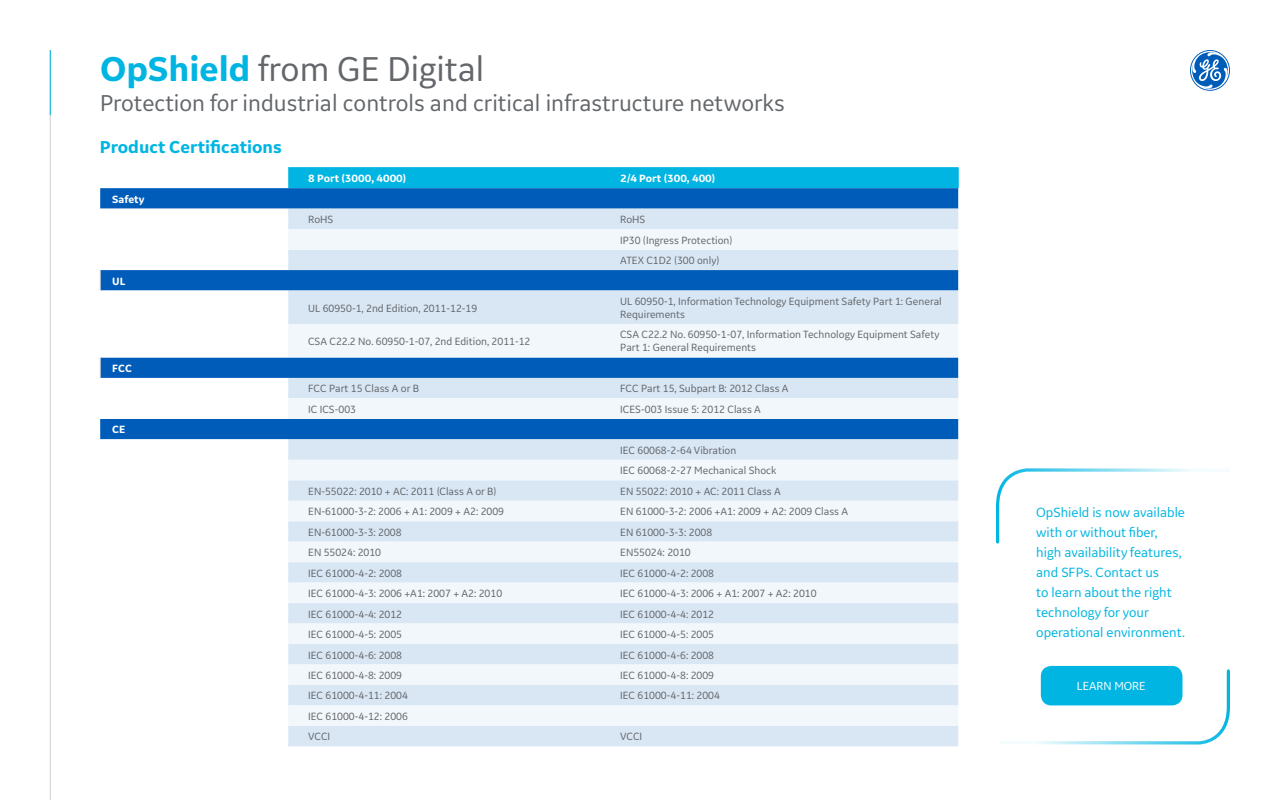
<style>
.page{position:relative;width:1280px;height:800px;background:#fff}
.page>*{position:absolute;margin:0;border:0;box-sizing:border-box;transform-origin:0 0}
.t1{font:36px "GE Inspira Sans";color:#63666a}
.t2{font:24px "GE Inspira Sans";color:#63666a}
.t3{font:700 18px "GE Inspira Sans";color:#00b5e2}
.t4{font:14px/20px "GE Inspira Sans";color:#00b5e2}
.t5{font:12.2px "GE Inspira Sans";color:#fff}
.t6{font:11px/20.5px "GE Inspira Sans";color:#63666a}
.t7{font:700 11px "GE Inspira Sans";color:#fff}
.s1{font-weight:700;color:#00b5e2}
</style>
<div class="page">
<hr style="left:50px;top:50px;width:1px;height:750px;background:#cdcdcd">
<hr style="left:50px;top:50px;width:1px;height:65px;background:#00b5e2">
<svg style="left:1190px;top:50px;width:40px;height:41px"></svg>
<svg style="left:100px;top:188px;width:858px;height:21px;background:#0861bb"></svg>
<svg style="left:100px;top:270px;width:188px;height:170px"></svg>
<div style="left:288px;top:209px;width:670px;height:537px;background:#d9e7f5"></div>
<svg style="left:288px;top:229px;width:670px;height:497px"></svg>
<hr style="left:288px;top:167px;width:320px;height:1px;background:#00b5e2">
<hr style="left:608px;top:167px;width:350px;height:1px;background:#00b5e2">
<div style="left:288px;top:168px;width:671px;height:20px;background:#00b5e2"></div>
<svg style="left:100px;top:270px;width:1px;height:21px"></svg>
<svg style="left:100px;top:357px;width:1px;height:21px"></svg>
<svg style="left:996px;top:468px;width:234px;height:76px"></svg>
<svg style="left:1000px;top:668px;width:230px;height:77px"></svg>
<div style="left:1041px;top:666px;width:142px;height:39px;background:#00b5e2;border-radius:10px"></div>
<h1 class="t1" style="left:100px;top:46px;width:386px"><span class="s1">OpShield</span> from GE Digital</h1>
<h2 class="t2" style="left:100px;top:88px;width:686px">Protection for industrial controls and critical infrastructure networks</h2>
<h3 class="t3" style="left:100px;top:136px;width:183px">Product Certifications</h3>
<p class="t7" style="left:308px;top:172px;width:100px">8 Port (3000, 4000)</p>
<p class="t7" style="left:620px;top:172px;width:97px">2/4 Port (300, 400)</p>
<p class="t7" style="left:112px;top:192px;width:34px">Safety</p>
<p class="t6" style="left:308px;top:209px;width:27px">RoHS</p>
<p class="t6" style="left:620px;top:209px;width:114px">RoHS<br>IP30 (Ingress Protection)<br>ATEX C1D2 (300 only)</p>
<p class="t7" style="left:112px;top:274px;width:15px">UL</p>
<p class="t6" style="left:308px;top:297px;width:171px">UL 60950-1, 2nd Edition, 2011-12-19</p>
<p class="t6" style="left:620px;top:295px;width:323px;line-height:13px">UL 60950-1, Information Technology Equipment Safety Part 1: General<br>Requirements</p>
<p class="t6" style="left:308px;top:331px;width:224px">CSA C22.2 No. 60950-1-07, 2nd Edition, 2011-12</p>
<p class="t6" style="left:620px;top:328px;width:321px;line-height:13px">CSA C22.2 No. 60950-1-07, Information Technology Equipment Safety<br>Part 1: General Requirements</p>
<p class="t7" style="left:112px;top:361px;width:21px">FCC</p>
<p class="t6" style="left:308px;top:378px;width:112px">FCC Part 15 Class A or B</p>
<p class="t6" style="left:620px;top:378px;width:170px">FCC Part 15, Subpart B: 2012 Class A</p>
<p class="t6" style="left:308px;top:399px;width:49px">IC ICS-003</p>
<p class="t6" style="left:620px;top:399px;width:142px">ICES-003 Issue 5: 2012 Class A</p>
<p class="t7" style="left:112px;top:423px;width:15px">CE</p>
<p class="t6" style="left:620px;top:440px;width:158px">IEC 60068-2-64 Vibration<br>IEC 60068-2-27 Mechanical Shock</p>
<p class="t6" style="left:308px;top:481px;width:190px">EN-55022: 2010 + AC: 2011 (Class A or B)</p>
<p class="t6" style="left:620px;top:481px;width:162px">EN 55022: 2010 + AC: 2011 Class A</p>
<p class="t6" style="left:308px;top:501px;width:197px">EN-61000-3-2: 2006 + A1: 2009 + A2: 2009</p>
<p class="t6" style="left:620px;top:501px;width:230px">EN 61000-3-2: 2006 +A1: 2009 + A2: 2009 Class A</p>
<p class="t6" style="left:308px;top:522px;width:95px">EN-61000-3-3: 2008</p>
<p class="t6" style="left:620px;top:522px;width:94px">EN 61000-3-3: 2008</p>
<p class="t6" style="left:308px;top:542px;width:74px">EN 55024: 2010</p>
<p class="t6" style="left:620px;top:542px;width:72px">EN55024: 2010</p>
<p class="t6" style="left:308px;top:562px;width:95px">IEC 61000-4-2: 2008</p>
<p class="t6" style="left:620px;top:562px;width:95px">IEC 61000-4-2: 2008</p>
<p class="t6" style="left:308px;top:583px;width:195px">IEC 61000-4-3: 2006 +A1: 2007 + A2: 2010</p>
<p class="t6" style="left:620px;top:583px;width:198px">IEC 61000-4-3: 2006 + A1: 2007 + A2: 2010</p>
<p class="t6" style="left:308px;top:603px;width:95px">IEC 61000-4-4: 2012</p>
<p class="t6" style="left:620px;top:603px;width:95px">IEC 61000-4-4: 2012</p>
<p class="t6" style="left:308px;top:624px;width:95px">IEC 61000-4-5: 2005</p>
<p class="t6" style="left:620px;top:624px;width:95px">IEC 61000-4-5: 2005</p>
<p class="t6" style="left:308px;top:644px;width:95px">IEC 61000-4-6: 2008</p>
<p class="t6" style="left:620px;top:644px;width:95px">IEC 61000-4-6: 2008</p>
<p class="t6" style="left:308px;top:665px;width:95px">IEC 61000-4-8: 2009</p>
<p class="t6" style="left:620px;top:665px;width:95px">IEC 61000-4-8: 2009</p>
<p class="t6" style="left:308px;top:685px;width:101px">IEC 61000-4-11: 2004</p>
<p class="t6" style="left:620px;top:685px;width:101px">IEC 61000-4-11: 2004</p>
<p class="t6" style="left:308px;top:706px;width:101px">IEC 61000-4-12: 2006<br>VCCI</p>
<p class="t6" style="left:620px;top:726px;width:24px">VCCI</p>
<p class="t4" style="left:1036px;top:502px;width:150px">OpShield is now available with or without fiber, high availability features, and SFPs. Contact us<br>to learn about the right technology for your operational environment.</p>
<p class="t5" style="left:1077px;top:679px;width:70px">LEARN MORE</p>
</div>
